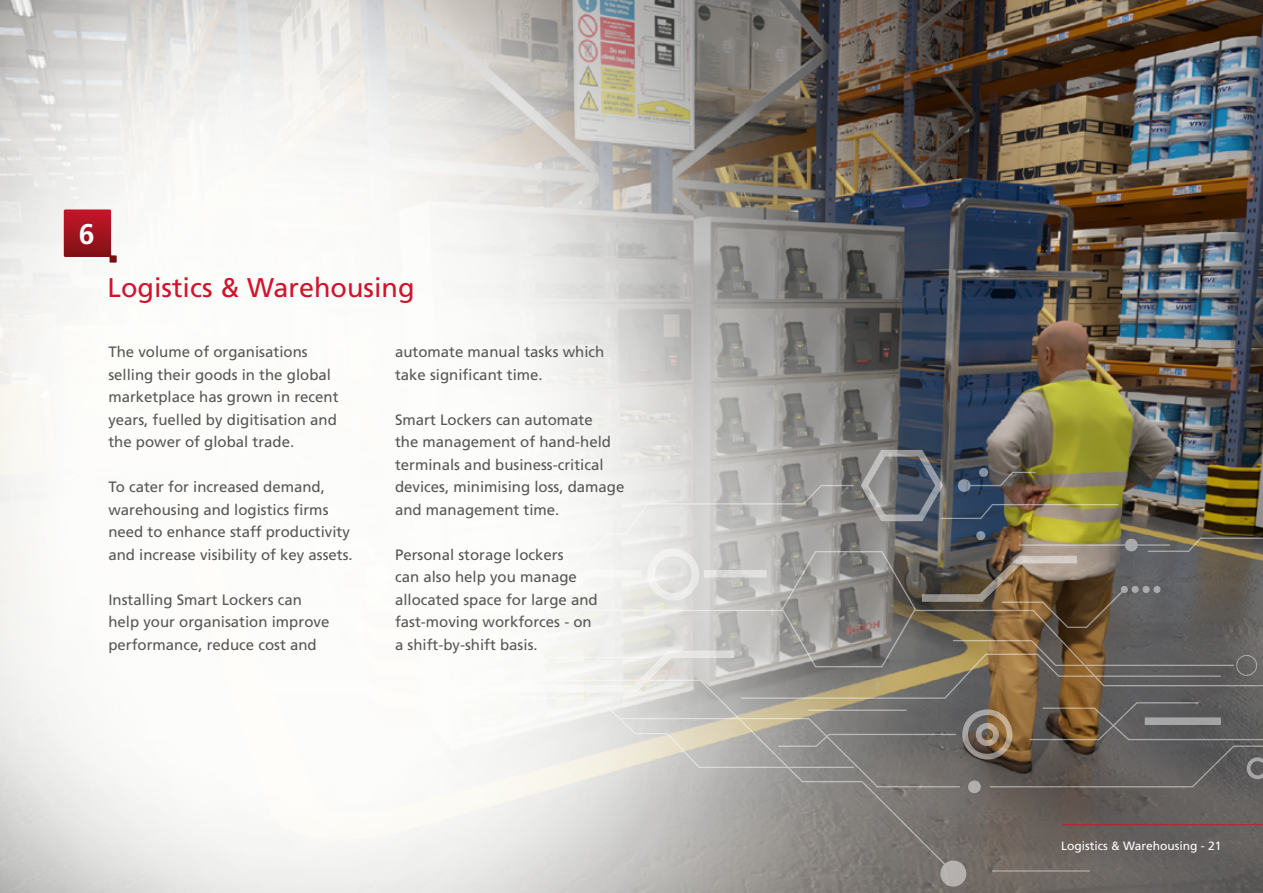
<style>
.page{position:relative;width:1263px;height:893px;background:#fff}
.page>*{position:absolute;margin:0;border:0;box-sizing:border-box;transform-origin:0 0}
.t1{font:700 28.5px "Frutiger LT Std";color:#fff}
.t2{font:27px "Frutiger LT Std";color:#cf142b}
.t3{font:15px/22.5px "Frutiger LT Std";color:#575756}
.t4{font:12px "Frutiger LT Std";color:#fff}
</style>
<div class="page">
<img style="left:0;top:0;width:1263px;height:893px">
<div style="left:940px;top:861px;width:26px;height:26px;background:#b4b1af;border-radius:50%"></div>
<svg style="left:244px;top:484px;width:611px;height:47px"></svg>
<svg style="left:244px;top:794px;width:704px;height:74px"></svg>
<img style="left:857px;top:447px;width:263px;height:77px">
<svg style="left:244px;top:531px;width:1019px;height:263px"></svg>
<hr style="left:992px;top:870px;width:98px;height:2px;background:#fff">
<hr style="left:1062px;top:824px;width:201px;height:1px;background:#cf142b">
<svg style="left:64px;top:209px;width:53px;height:54px"></svg>
<h1 class="t1" style="left:79px;top:217px;width:17px">6</h1>
<h2 class="t2" style="left:108px;top:272px;width:309px">Logistics &amp; Warehousing</h2>
<p class="t3" style="left:108px;top:341px;width:232px">The volume of organisations selling their goods in the global marketplace has grown in recent years, fuelled by digitisation and the power of global trade.</p>
<p class="t3" style="left:108px;top:476px;width:246px">To cater for increased demand, warehousing and logistics firms need to enhance staff productivity and increase visibility of key assets.</p>
<p class="t3" style="left:108px;top:588px;width:222px">Installing Smart Lockers can help your organisation improve performance, reduce cost and</p>
<p class="t3" style="left:395px;top:341px;width:211px">automate manual tasks which take significant time.</p>
<p class="t3" style="left:395px;top:408px;width:231px">Smart Lockers can automate<br>the management of hand-held terminals and business-critical devices, minimising loss, damage and management time.</p>
<p class="t3" style="left:395px;top:543px;width:204px">Personal storage lockers<br>can also help you manage allocated space for large and fast-moving workforces - on a shift-by-shift basis.</p>
<p class="t4" style="left:1061px;top:839px;width:162px">Logistics &amp; Warehousing - 21</p>
</div>
